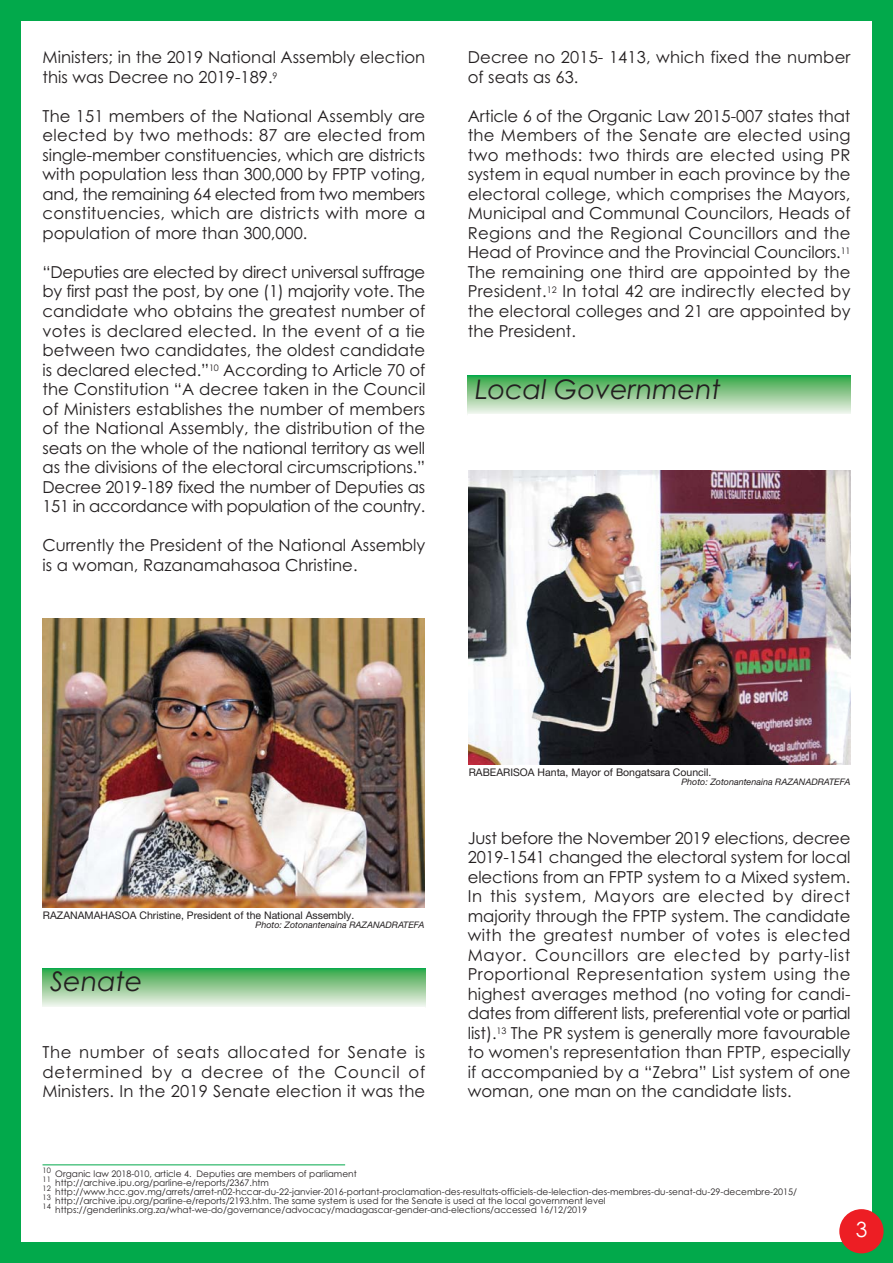
<style>
.page{position:relative;width:893px;height:1263px;background:#02a94b}
.page>*{position:absolute;margin:0;border:0;box-sizing:border-box;transform-origin:0 0}
.t1{font:italic 27px "Century Gothic";color:#231f20}
.t2{font:21px "Century Gothic";color:#fff}
.t3{font:16.5px/19.5px "Century Gothic";color:#231f20;text-align:justify}
.t4{font:10.5px "Helvetica Neue";color:#231f20}
.t5{font:9px "Century Gothic";color:#231f20}
.t6{font:italic 9px "Helvetica Neue";color:#231f20}
.t7{font:7.5px "Century Gothic";color:#231f20}
</style>
<div class="page">
<div style="left:21px;top:21px;width:851px;height:1221px;background:#fff"></div>
<img style="left:43px;top:618px;width:382px;height:290px">
<div style="left:43px;top:968px;width:382px;height:40px;background:linear-gradient(to bottom,#32a543,#f6f4ed)"></div>
<hr style="left:43px;top:1007px;width:382px;height:3px;background:#fff">
<svg style="left:468px;top:375px;width:382px;height:39px;background:#8fcb96"></svg>
<img style="left:468px;top:471px;width:382px;height:293px">
<hr style="left:43px;top:1164px;width:302px;height:1px;background:#02a94b">
<div style="left:839px;top:1209px;width:45px;height:44px;background:#ed1e24;border-radius:50%"></div>
<p class="t3" style="left:43px;top:49px;width:384px">Ministers; in the 2019 National Assembly election this was Decree no 2019-189.<sup>9</sup></p>
<p class="t3" style="left:43px;top:108px;width:384px">The 151 members of the National Assembly are elected by two methods: 87 are elected from single-member constituencies, which are districts with population less than 300,000 by FPTP voting, and, the remaining 64 elected from two members constituencies, which are districts with more a population of more than 300,000.</p>
<p class="t3" style="left:43px;top:264px;width:384px">“Deputies are elected by direct universal suffrage by first past the post, by one (1) majority vote. The candidate who obtains the greatest number of votes is declared elected. In the event of a tie between two candidates, the oldest candidate is declared elected.”<sup>10</sup> According to Article 70 of the Constitution “A decree taken in the Council of Ministers establishes the number of members of the National Assembly, the distribution of the seats on the whole of the national territory as well as the divisions of the electoral circumscriptions.” Decree 2019-189 fixed the number of Deputies as 151 in accordance with population of the country.</p>
<p class="t3" style="left:43px;top:537px;width:384px">Currently the President of the National Assembly is a woman, Razanamahasoa Christine.</p>
<p class="t3" style="left:468px;top:49px;width:384px">Decree no 2015- 1413, which fixed the number of seats as 63.</p>
<p class="t3" style="left:468px;top:108px;width:384px">Article 6 of the Organic Law 2015-007 states that the Members of the Senate are elected using two methods: two thirds are elected using PR system in equal number in each province by the electoral college, which comprises the Mayors, Municipal and Communal Councilors, Heads of Regions and the Regional Councillors and the Head of Province and the Provincial Councilors.<sup>11<br></sup>The remaining one third are appointed by the President.<sup>12</sup> In total 42 are indirectly elected by the electoral colleges and 21 are appointed by the President.</p>
<h1 class="t1" style="left:475px;top:379px;width:247px">Local Government</h1>
<p class="t4" style="left:43px;top:912px;width:313px">RAZANAMAHASOA Christine, President of the National Assembly.</p>
<p class="t6" style="left:256px;top:922px;width:171px">Photo: Zotonantenaina RAZANADRATEFA</p>
<h1 class="t1" style="left:50px;top:972px;width:94px">Senate</h1>
<p class="t3" style="left:43px;top:1044px;width:384px">The number of seats allocated for Senate is determined by a decree of the Council of Ministers. In the 2019 Senate election it was the</p>
<p class="t4" style="left:469px;top:769px;width:244px">RABEARISOA Hanta, Mayor of Bongatsara Council.</p>
<p class="t6" style="left:681px;top:779px;width:171px">Photo: Zotonantenaina RAZANADRATEFA</p>
<p class="t3" style="left:468px;top:829px;width:384px">Just before the November 2019 elections, decree 2019-1541 changed the electoral system for local elections from an FPTP system to a Mixed system.<br>In this system, Mayors are elected by direct majority through the FPTP system. The candidate with the greatest number of votes is elected Mayor. Councillors are elected by party-list Proportional Representation system using the highest averages method (no voting for candi&shy;dates from different lists, preferential vote or partial list).<sup>13</sup> The PR system is generally more favourable to women's representation than FPTP, especially if accompanied by a “Zebra” List system of one woman, one man on the candidate lists.</p>
<p class="t7" style="left:43px;top:1167px;width:10px">10</p>
<p class="t5" style="left:55px;top:1171px;width:303px">Organic law 2018-010, article 4. Deputies are members of parliament</p>
<p class="t7" style="left:43px;top:1176px;width:10px">11</p>
<p class="t5" style="left:55px;top:1180px;width:215px">http://archive.ipu.org/parline-e/reports/2367.htm</p>
<p class="t7" style="left:43px;top:1185px;width:10px">12</p>
<p class="t5" style="left:55px;top:1189px;width:743px">http://www.hcc.gov.mg/arrets/arret-n02-hccar-du-22-janvier-2016-portant-proclamation-des-resultats-officiels-de-lelection-des-membres-du-senat-du-29-decembre-2015/</p>
<p class="t7" style="left:43px;top:1194px;width:10px">13</p>
<p class="t5" style="left:55px;top:1198px;width:552px">http://archive.ipu.org/parline-e/reports/2193.htm. The same system is used for the Senate is used at the local government level</p>
<p class="t7" style="left:43px;top:1203px;width:10px">14</p>
<p class="t5" style="left:55px;top:1207px;width:533px">https://genderlinks.org.za/what-we-do/governance/advocacy/madagascar-gender-and-elections/accessed 16/12/2019</p>
<p class="t2" style="left:856px;top:1221px;width:13px">3</p>
</div>
